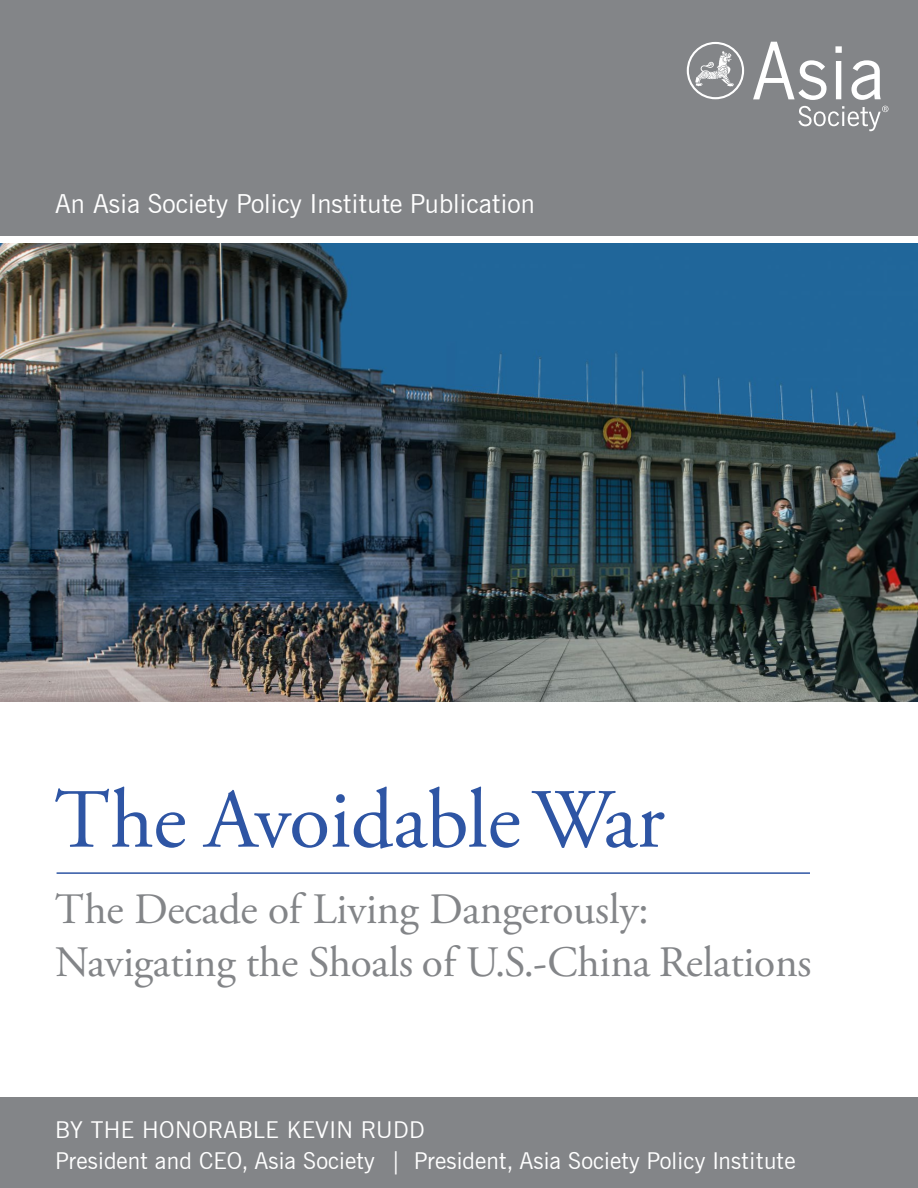
<style>
.page{position:relative;width:918px;height:1188px;background:#fff}
.page>*{position:absolute;margin:0;border:0;box-sizing:border-box;transform-origin:0 0}
.t1{font:84px "Adobe Garamond Pro";letter-spacing:-.005em;color:#2e55a4}
.t2{font:43.35px/52.5px "Adobe Garamond Pro";letter-spacing:-.005em;color:#838588}
.t3{font:26.25px "News Gothic BT";letter-spacing:.005em;color:#fff}
.t4{font:23.25px/31.5px "News Gothic BT";letter-spacing:.005em;color:#fff}
</style>
<div class="page">
<div style="left:0;top:0;width:918px;height:235px;background:#838588"></div>
<div style="left:0;top:1097px;width:918px;height:91px;background:#838588"></div>
<hr style="left:57px;top:872px;width:753px;height:2px;background:#2e55a4">
<svg style="left:753px;top:42px;width:74px;height:58px"></svg>
<svg style="left:835px;top:46px;width:7px;height:53px"></svg>
<svg style="left:851px;top:60px;width:30px;height:40px"></svg>
<svg style="left:798px;top:106px;width:91px;height:25px"></svg>
<svg style="left:687px;top:42px;width:57px;height:57px"></svg>
<img style="left:0;top:243px;width:918px;height:459px">
<p class="t3" style="left:55px;top:188px;width:481px">An Asia Society Policy Institute Publication</p>
<p class="t1" style="left:55px;top:770px;width:612px">The Avoidable War</p>
<p class="t2" style="left:55px;top:885px;width:758px">The Decade of Living Dangerously:<br>Navigating the Shoals of U.S.-China Relations</p>
<p class="t4" style="left:55px;top:1114px;width:742px">BY THE HONORABLE KEVIN RUDD<br>President and CEO, Asia Society | President, Asia Society Policy Institute</p>
</div>
